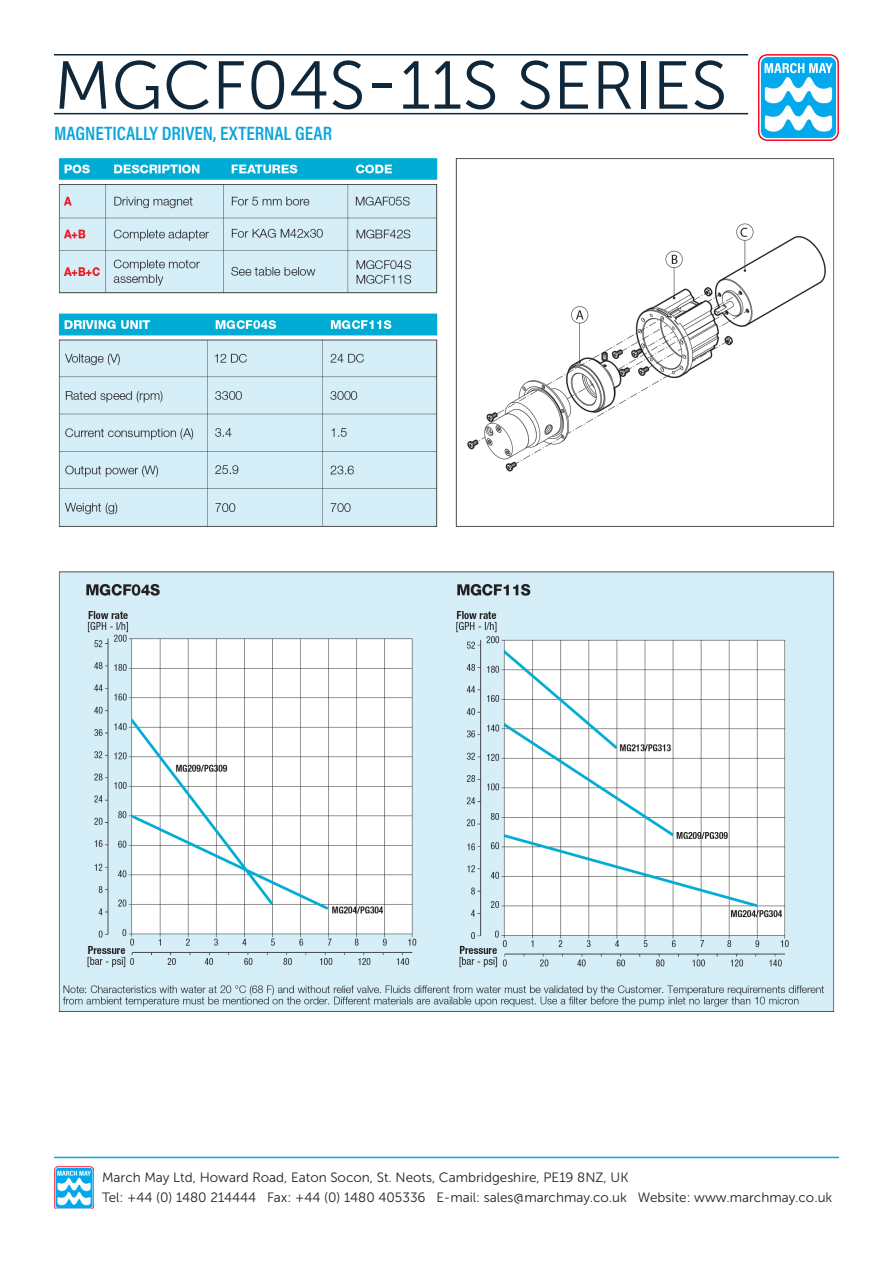
<style>
.page{position:relative;width:893px;height:1263px;background:#fff}
.page>*{position:absolute;margin:0;border:0;box-sizing:border-box;transform-origin:0 0}
.Heading{font:67.5px "Museo Sans 300";color:#0e273a}
.Sub_Heading{font:600 19.5px "Acumin Pro Cond";color:#0aa5da}
.t1{font:13.5px/19.8px "Museo Sans 300";color:#231f20}
</style>
<div class="page">
<img style="left:759px;top:54px;width:80px;height:86px">
<hr style="left:54px;top:54px;width:694px;height:2px;background:#0e273a">
<hr style="left:54px;top:113px;width:694px;height:1px;background:#0e273a">
<img style="left:54px;top:1166px;width:40px;height:43px">
<hr style="left:54px;top:1157px;width:785px;height:1px;background:#02a9ed">
<img style="left:58px;top:158px;width:777px;height:854px">
<p class="Heading" style="left:54px;top:49px;width:675px">MGCF04S-11S SERIES</p>
<p class="Sub_Heading" style="left:54px;top:120px;width:280px">MAGNETICALLY DRIVEN, EXTERNAL GEAR</p>
<p class="t1" style="left:102px;top:1168px;width:732px">March May Ltd, Howard Road, Eaton Socon, St. Neots, Cambridgeshire, PE19 8NZ, UK<br>Tel: +44 (0) 1480 214444 Fax: +44 (0) 1480 405336 E-mail: sales@marchmay.co.uk Website: www.marchmay.co.uk</p>
</div>
